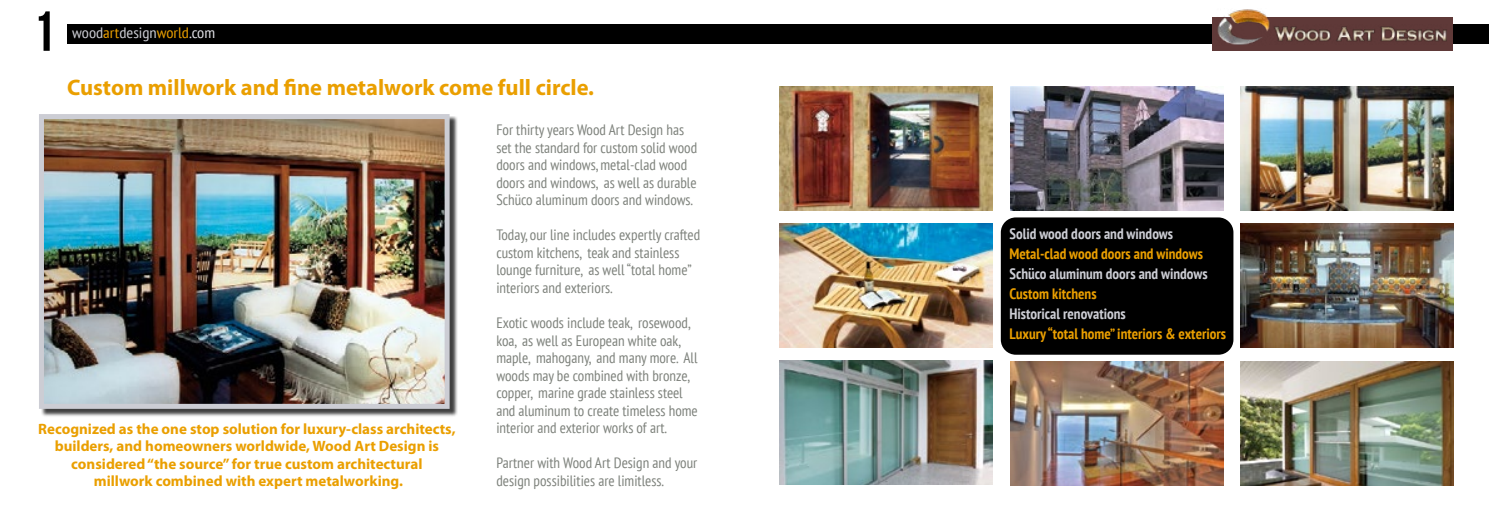
<style>
.page{position:relative;width:1489px;height:525px;background:#fff}
.page>*{position:absolute;margin:0;border:0;box-sizing:border-box;transform-origin:0 0}
.t1{font:56.25px "Bebas Neue";color:#000}
.t2{font:700 22.5px "Myriad Pro";color:#ea9f00}
.t3{font:condensed 15px/17.5px "PT Sans";color:#7d817b}
.t4{font:700 15px/17.5px "Myriad Pro";color:#ea9f00;text-align:center}
.t5{font:700 condensed 15px "PT Sans";color:#ea9f00}
.t6{font:700 condensed 15px "PT Sans";color:#cccdd4}
.t7{font:condensed 15px "PT Sans";color:#cccdd4;scale:1.1 1}
.s1{color:#ea9f00}
.s2{color:#e1e1e6}
</style>
<div class="page">
<div style="left:67px;top:24px;width:1421px;height:19px;background:#000"></div>
<div style="left:1212px;top:17px;width:240px;height:34px;background:#5f3938"></div>
<img style="left:1269px;top:25px;width:178px;height:17px">
<img style="left:1217px;top:9px;width:52px;height:36px">
<div style="left:41px;top:116px;width:416px;height:301px;background:#000;opacity:.75"></div>
<img style="left:45px;top:120px;width:398px;height:282px">
<div style="left:39px;top:114px;width:410px;height:294px;border:5px solid #cccdd4"></div>
<img style="left:1010px;top:87px;width:212px;height:124px">
<img style="left:1240px;top:86px;width:213px;height:124px">
<img style="left:1240px;top:223px;width:213px;height:124px">
<div style="left:1000px;top:217px;width:233px;height:137px;background:#000;border-radius:15px"></div>
<img style="left:780px;top:223px;width:212px;height:124px">
<img style="left:1010px;top:361px;width:212px;height:124px">
<img style="left:780px;top:360px;width:212px;height:124px">
<img style="left:1240px;top:361px;width:213px;height:124px">
<img style="left:780px;top:86px;width:212px;height:124px">
<h1 class="t1" style="left:33px;top:0;width:24px">1</h1>
<p class="t7" style="left:72px;top:23px;width:131px">wood<span class="s1">art</span>design<span class="s1">world</span><span class="s2">.com</span></p>
<h2 class="t2" style="left:67px;top:73px;width:528px">Custom millwork and fine metalwork come full circle.</h2>
<p class="t4" style="left:38px;top:419px;width:419px">Recognized as the one stop solution for luxury-class architects, builders, and homeowners worldwide, Wood Art Design is considered “the source” for true custom architectural<br>millwork combined with expert metalworking.</p>
<p class="t3" style="left:496px;top:121px;width:202px">For thirty years Wood Art Design has set the standard for custom solid wood doors and windows, metal-clad wood doors and windows, as well as durable Schüco aluminum doors and windows.</p>
<p class="t3" style="left:496px;top:226px;width:205px">Today, our line includes expertly crafted custom kitchens, teak and stainless lounge furniture, as well “total home” interiors and exteriors.</p>
<p class="t3" style="left:496px;top:313px;width:203px">Exotic woods include teak, rosewood, koa, as well as European white oak, maple, mahogany, and many more. All woods may be combined with bronze, copper, marine grade stainless steel and aluminum to create timeless home interior and exterior works of art.</p>
<p class="t3" style="left:496px;top:453px;width:202px">Partner with Wood Art Design and your design possibilities are limitless.</p>
<p class="t6" style="left:1009px;top:224px;width:165px">Solid wood doors and windows</p>
<p class="t5" style="left:1009px;top:244px;width:195px">Metal-clad wood doors and windows</p>
<p class="t6" style="left:1009px;top:264px;width:200px">Schüco aluminum doors and windows</p>
<p class="t5" style="left:1009px;top:284px;width:89px">Custom kitchens</p>
<p class="t6" style="left:1009px;top:304px;width:118px">Historical renovations</p>
<p class="t5" style="left:1009px;top:324px;width:218px">Luxury “total home” interiors &amp; exteriors</p>
</div>
